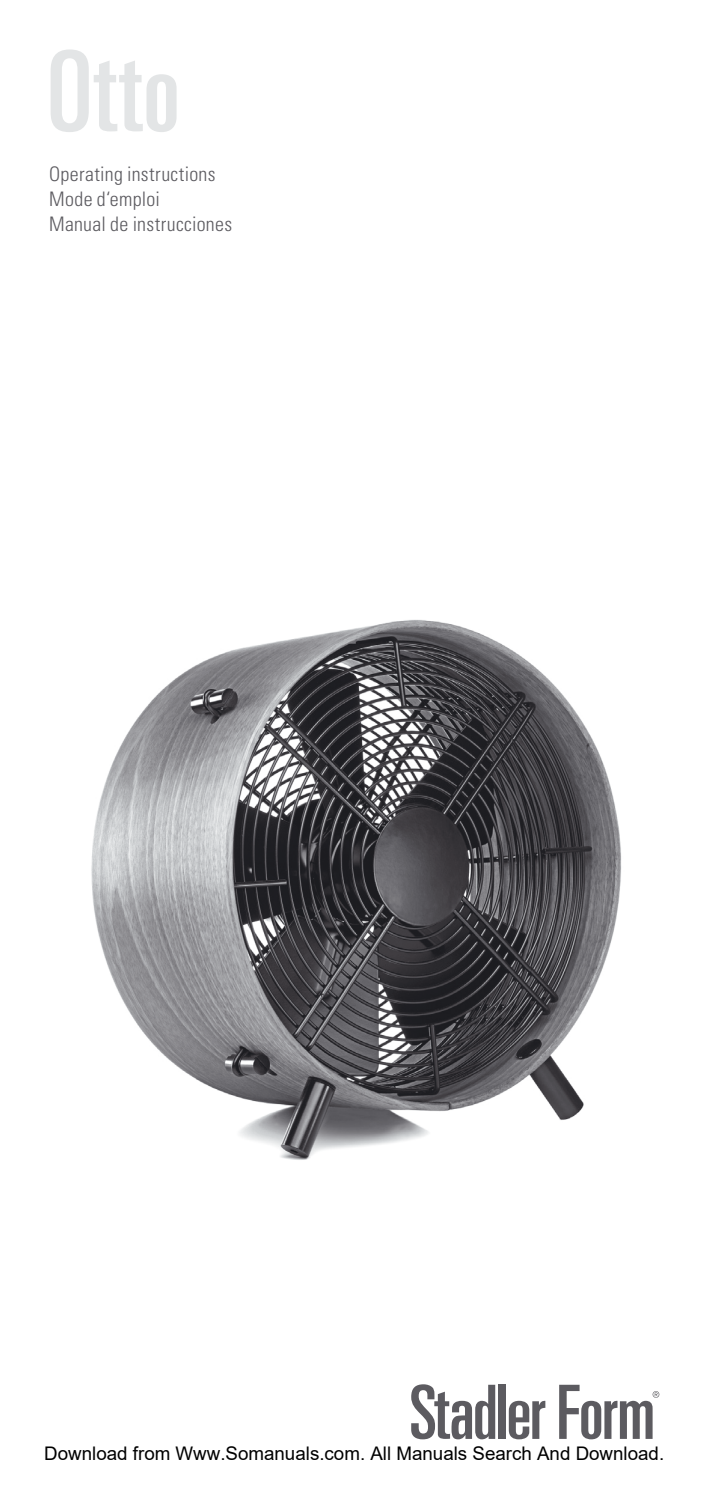
<style>
.page{position:relative;width:709px;height:1489px;background:#fff}
.page>*{position:absolute;margin:0;border:0;box-sizing:border-box;transform-origin:0 0}
.t1{font:ultra-condensed 112.5px "Univers";color:#e3e5e6}
.t2{font:300 condensed 20px/25px "Univers";letter-spacing:.015em;color:#5c5b60}
.t3{font:18.75px "Arial";color:#000}
</style>
<div class="page">
<svg style="left:411px;top:1384px;width:84px;height:55px"></svg>
<div style="left:498px;top:1384px;width:7px;height:54px;background:#5c5b60"></div>
<svg style="left:509px;top:1400px;width:36px;height:39px"></svg>
<svg style="left:559px;top:1384px;width:100px;height:55px"></svg>
<img style="left:91px;top:620px;width:530px;height:540px">
<h1 class="t1" style="left:47px;top:27px;width:135px">Otto</h1>
<p class="t2" style="left:49px;top:162px;width:184px">Operating instructions<br>Mode d‘emploi<br>Manual de instrucciones</p>
<p class="t3" style="left:44px;top:1442px;width:621px">Download from Www.Somanuals.com. All Manuals Search And Download.</p>
</div>
